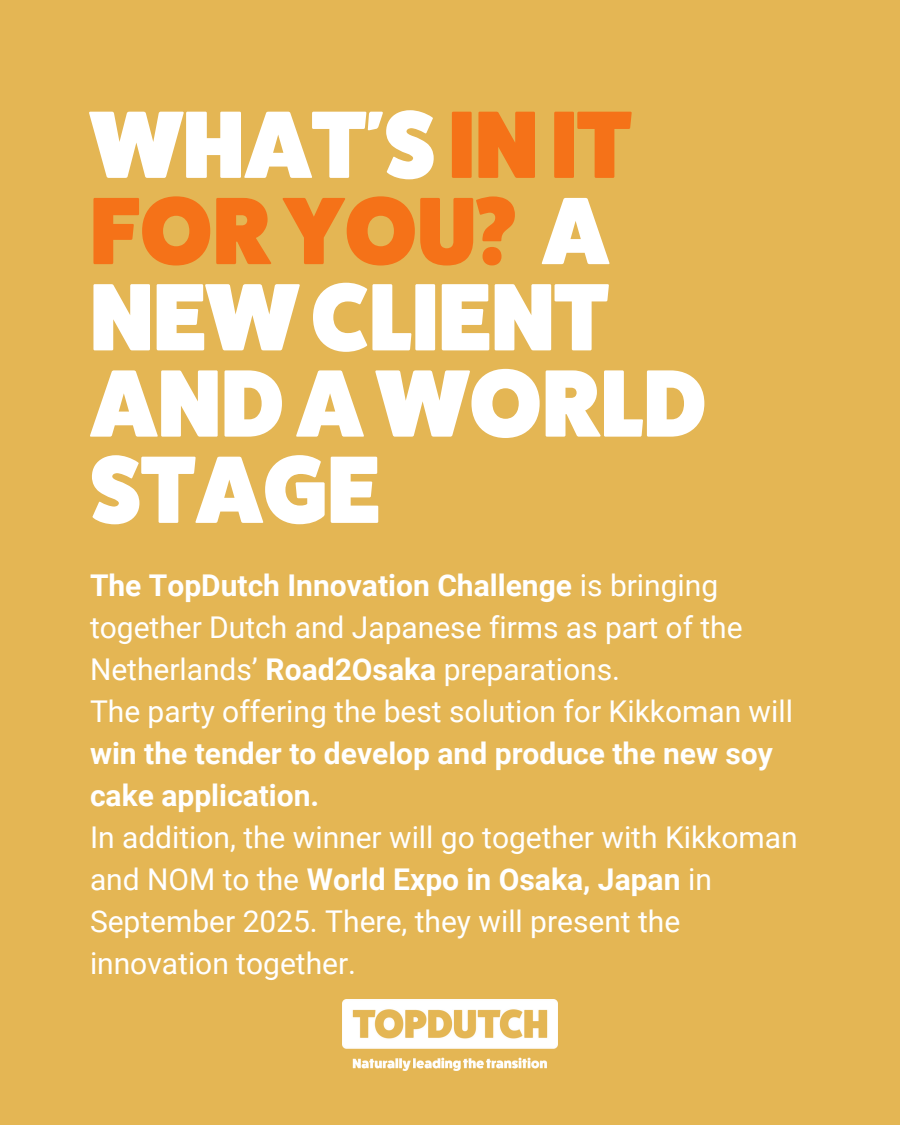
<style>
.page{position:relative;width:900px;height:1125px;background:#e4b654}
.page>*{position:absolute;margin:0;border:0;box-sizing:border-box;transform-origin:0 0}
.t1{font:96px/86.2px "Fat Frank";color:#fff}
.t2{font:30px/42px "Roboto";color:#fff}
.t3{font:700 30px/42px "Roboto";color:#fff}
.s1{color:#f57218}
.s2{font-weight:700}
.s3{font-weight:400}
</style>
<div class="page">
<img style="left:343px;top:1000px;width:215px;height:71px">
<p class="t1" style="left:90px;top:104px;width:618px">WHAT'S <span class="s1">IN IT<br>FOR YOU?</span> A<br>NEW CLIENT<br>AND A WORLD<br>STAGE</p>
<p class="t2" style="left:90px;top:564px;width:654px"><span class="s2">The TopDutch Innovation Challenge</span> is bringing together Dutch and Japanese firms as part of the<br>Netherlands’ <span class="s2">Road2Osaka</span> preparations.</p>
<p class="t3" style="left:90px;top:690px;width:704px"><span class="s3">The party offering the best solution for Kikkoman will </span>win the tender to develop and produce the new soy cake application.</p>
<p class="t2" style="left:90px;top:816px;width:709px">In addition, the winner will go together with Kikkoman and NOM to the <span class="s2">World Expo in Osaka, Japan</span> in September 2025. There, they will present the innovation together.</p>
</div>
